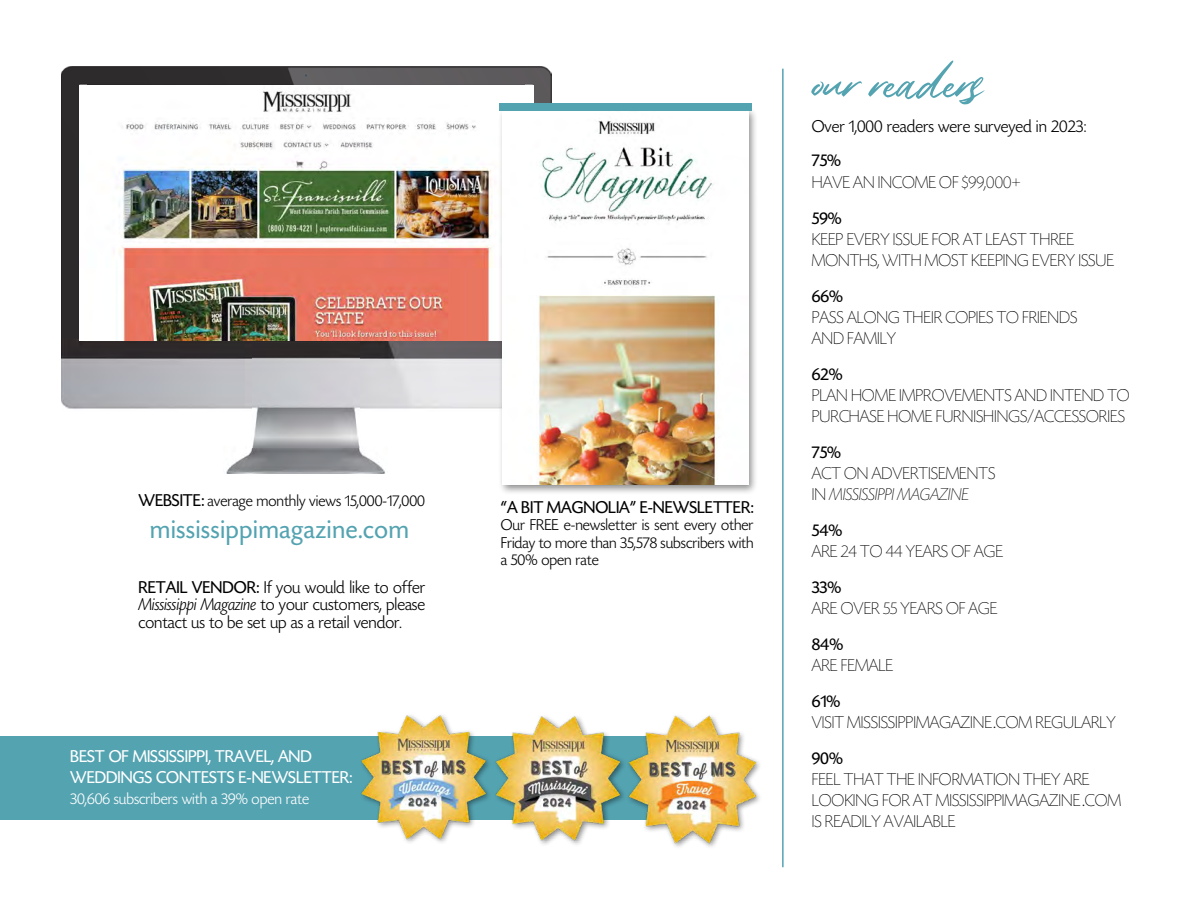
<style>
.page{position:relative;width:1188px;height:918px;background:#fff}
.page>*{position:absolute;margin:0;border:0;box-sizing:border-box;transform-origin:0 0}
.t1{font:52.5px "Rembank";color:#54a3b1}
.t2{font:27px "Today Sans HEFOP";letter-spacing:.03em;color:#54a3b1}
.t3{font:200 18px/21px "Today Sans HEFOP";color:#000}
.t4{font:300 18px/17.2px "Today Sans HEFOP";color:#000;text-align:justify}
.t5{font:18px/21px "Today Sans HEFOP";color:#fff}
.t6{font:18px "Today Sans HEFOP";color:#000}
.t7{font:300 16.5px/17.2px "Today Sans HEFOP";color:#000;text-align:justify}
.t8{font:300 16.5px "Today Sans HEFOP";color:#fff}
.s1{font-weight:400;font-size:18px}
.s2{font-weight:400}
.s3{font-style:italic}
.s4{font-weight:300}
</style>
<div class="page">
<img style="left:226px;top:447px;width:159px;height:27px">
<img style="left:252px;top:340px;width:108px;height:107px">
<img style="left:61px;top:339px;width:191px;height:70px">
<img style="left:360px;top:340px;width:139px;height:69px">
<div style="left:61px;top:67px;width:27px;height:272px;background:#2d2a2b"></div>
<img style="left:524px;top:67px;width:27px;height:37px">
<img style="left:88px;top:67px;width:436px;height:18px">
<img style="left:79px;top:86px;width:454px;height:254px">
<div style="left:0;top:736px;width:729px;height:84px;background:#54a3b1"></div>
<hr style="left:782px;top:69px;width:2px;height:798px;background:#54a3b1">
<img style="left:628px;top:715px;width:131px;height:128px">
<div style="left:494px;top:714px;width:133px;height:133px;background:#000;opacity:.45"></div>
<img style="left:494px;top:714px;width:126px;height:129px">
<div style="left:359px;top:712px;width:133px;height:133px;background:#000;opacity:.45"></div>
<img style="left:359px;top:712px;width:131px;height:131px">
<div style="left:499px;top:107px;width:259px;height:387px;background:#000;opacity:.45"></div>
<img style="left:503px;top:111px;width:245px;height:374px">
<div style="left:499px;top:104px;width:253px;height:7px;background:#54a3b1"></div>
<div style="left:599px;top:226px;width:56px;height:12px;background:#fff"></div>
<p class="t7" style="left:138px;top:493px;width:288px"><span class="s1">WEBSITE:</span> average monthly views 15,000-17,000</p>
<h2 class="t2" style="left:150px;top:515px;width:260px">mississippimagazine.com</h2>
<p class="t4" style="left:138px;top:579px;width:288px"><span class="s2">RETAIL VENDOR:</span> If you would like to offer <span class="s3">Mississippi Magazine</span> to your customers, please contact us to be set up as a retail vendor.</p>
<p class="t5" style="left:70px;top:746px;width:284px">BEST OF MISSISSIPPI, TRAVEL, AND<br>WEDDINGS CONTESTS E-NEWSLETTER:</p>
<p class="t8" style="left:70px;top:790px;width:240px">30,606 subscribers with a 39% open rate</p>
<p class="t6" style="left:501px;top:498px;width:254px">“A BIT MAGNOLIA” E-NEWSLETTER:</p>
<p class="t7" style="left:501px;top:517px;width:254px">Our FREE e-newsletter is sent every other Friday to more than 35,578 subscribers with a 50% open rate</p>
<h1 class="t1" style="left:812px;top:39px;width:174px">our readers</h1>
<p class="t4" style="left:812px;top:118px;width:276px">Over 1,000 readers were surveyed in 2023:</p>
<p class="t6" style="left:812px;top:151px;width:31px">75%</p>
<p class="t3" style="left:812px;top:172px;width:210px">HAVE AN INCOME OF $99,000+</p>
<p class="t6" style="left:812px;top:208px;width:31px">59%</p>
<p class="t3" style="left:812px;top:229px;width:304px">KEEP EVERY ISSUE FOR AT LEAST THREE<br>MONTHS, WITH MOST KEEPING EVERY ISSUE</p>
<p class="t6" style="left:812px;top:286px;width:33px">66%</p>
<p class="t3" style="left:812px;top:307px;width:267px">PASS ALONG THEIR COPIES TO FRIENDS<br>AND FAMILY</p>
<p class="t6" style="left:812px;top:364px;width:32px">62%</p>
<p class="t3" style="left:812px;top:385px;width:319px">PLAN HOME IMPROVEMENTS AND INTEND TO<br>PURCHASE HOME FURNISHINGS/ACCESSORIES</p>
<p class="t6" style="left:812px;top:442px;width:31px">75%</p>
<p class="t3" style="left:812px;top:463px;width:185px">ACT ON ADVERTISEMENTS<br>IN <span class="s3">MISSISSIPPI MAGAZINE</span></p>
<p class="t6" style="left:812px;top:520px;width:32px">54%</p>
<p class="t3" style="left:812px;top:541px;width:193px">ARE 24 TO 44 YEARS OF AGE</p>
<p class="t6" style="left:812px;top:577px;width:31px">33%</p>
<p class="t3" style="left:812px;top:598px;width:187px">ARE OVER 55 YEARS OF AGE</p>
<p class="t6" style="left:812px;top:634px;width:33px">84%</p>
<p class="t3" style="left:812px;top:655px;width:83px">ARE FEMALE</p>
<p class="t3" style="left:812px;top:691px;width:306px"><span class="s2">61%<br></span>VISIT MISSISSIPPIMAGAZINE <span class="s4">.</span>COM REGULARLY</p>
<p class="t6" style="left:812px;top:749px;width:33px">90%</p>
<p class="t3" style="left:812px;top:769px;width:311px">FEEL THAT THE INFORMATION THEY ARE<br>LOOKING FOR AT MISSISSIPPIMAGAZINE <span class="s4">.</span>COM<br>IS READILY AVAILABLE</p>
</div>
